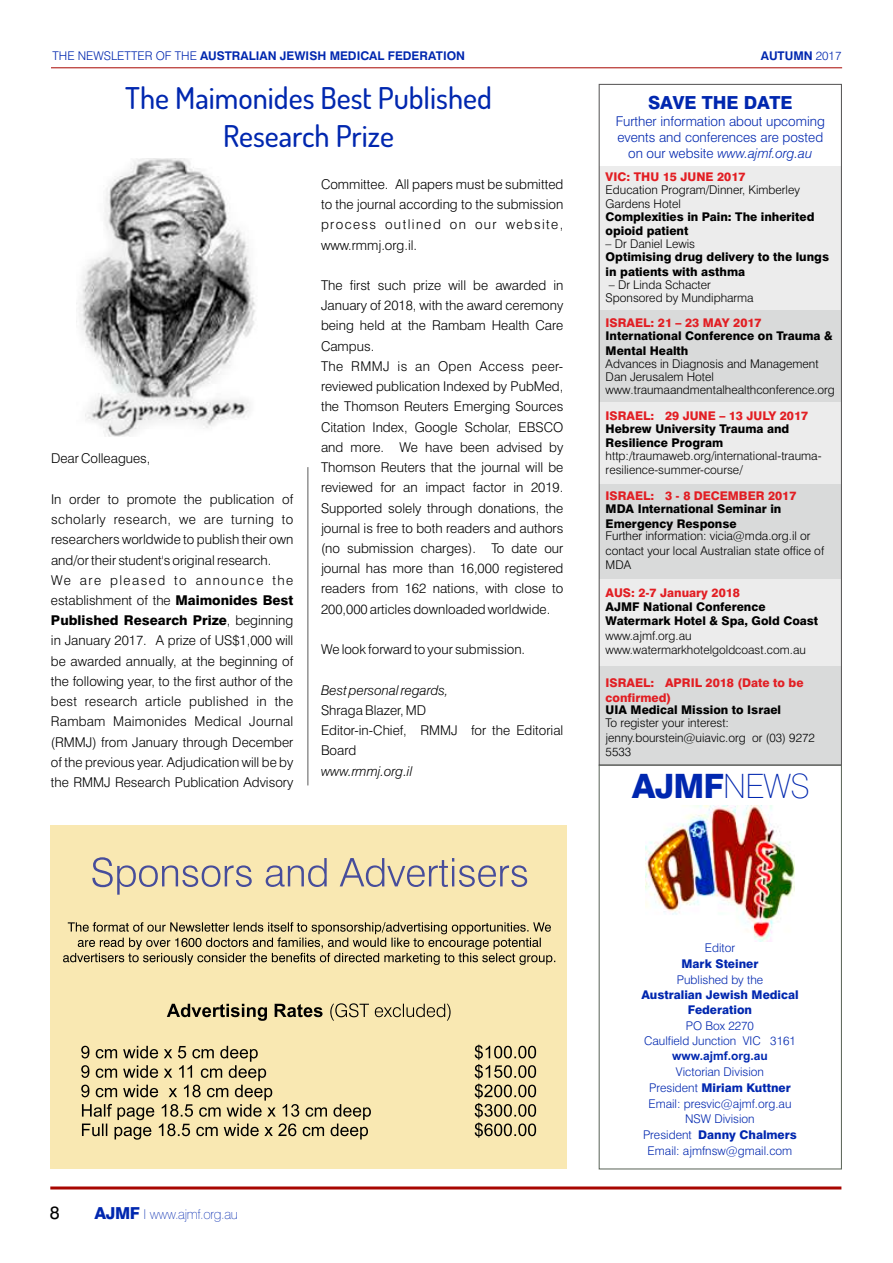
<style>
.page{position:relative;width:893px;height:1263px;background:#fff}
.page>*{position:absolute;margin:0;border:0;box-sizing:border-box;transform-origin:0 0}
.t1{font:800 33.6px "Swiss 721 BT";color:#0027af}
.t2{font:500 30px/38px "Dosis";color:#0027af;text-align:center}
.t3{font:800 18px "Swiss 721 BT";color:#0027af}
.t4{font:18px "Swiss 721 BT";color:#000}
.t5{font:300 13.5px/20.2px "Swiss 721 BT";color:#000}
.t6{font:300 13.5px/16.2px "Swiss 721 BT";color:#0027af;text-align:center}
.t7{font:italic 300 13.5px "Swiss 721 BT";color:#000}
.t8{font:100 13.5px "Swiss 721 BT";letter-spacing:-.025em;color:#0027af}
.t9{font:300 12px/14.4px "Swiss 721 BT";color:#000}
.t10{font:800 12px/14.4px "Swiss 721 BT";color:#000}
.t11{font:300 12px/15.9px "Swiss 721 BT";color:#0027af;text-align:center}
.t12{font:800 12px/14.4px "Swiss 721 BT";color:#e21e23}
.t13{font:700 12px "Swiss 721 BT";color:#0027af}
.t14{font:800 12px/14.4px "Swiss 721 BT";color:#0027af;text-align:center}
.t15{font:700 12px "Arial";color:#0027af}
.s1{font-weight:300}
.s2{font-weight:800}
.s3{font-style:italic}
.s4{font-weight:100}
.s5{font-weight:800;font-size:16.5px}
</style>
<div class="page">
<div style="left:599px;top:665px;width:242px;height:100px;background:#d9dada"></div>
<div style="left:599px;top:370px;width:242px;height:114px;background:#ececec"></div>
<div style="left:599px;top:262px;width:242px;height:140px;background:#d9dada"></div>
<div style="left:599px;top:166px;width:242px;height:143px;background:#ececec"></div>
<div style="left:599px;top:578px;width:242px;height:87px;background:#ececec"></div>
<div style="left:599px;top:484px;width:242px;height:94px;background:#d9dada"></div>
<div style="left:599px;top:764px;width:243px;height:405px;border:1px solid #626b60"></div>
<hr style="left:51px;top:67px;width:791px;height:1px;background:#a80600">
<hr style="left:50px;top:1186px;width:791px;height:3px;background:#a80600">
<img style="left:645px;top:806px;width:150px;height:135px">
<div style="left:50px;top:826px;width:517px;height:343px;background:#f9e8b2"></div>
<svg style="left:92px;top:857px;width:435px;height:38px"></svg>
<svg style="left:81px;top:1046px;width:290px;height:94px"></svg>
<svg style="left:475px;top:1045px;width:61px;height:93px"></svg>
<svg style="left:167px;top:1004px;width:156px;height:17px"></svg>
<svg style="left:330px;top:1003px;width:121px;height:18px"></svg>
<svg style="left:63px;top:922px;width:492px;height:43px"></svg>
<hr style="left:308px;top:467px;width:1px;height:318px;background:#5c5b5b">
<div style="left:599px;top:84px;width:243px;height:682px;border:1px solid #5c5b5b"></div>
<img style="left:76px;top:159px;width:180px;height:278px">
<p class="t13" style="left:52px;top:51px;width:414px"><span class="s1">THE NEWSLETTER OF THE</span> AUSTRALIAN JEWISH MEDICAL FEDERATION</p>
<h2 class="t2" style="left:125px;top:79px;width:368px">The Maimonides Best Published<br>Research Prize</h2>
<p class="t5" style="left:51px;top:450px;width:101px">Dear Colleagues,</p>
<p class="t5" style="left:51px;top:490px;width:244px">In order to promote the publication of scholarly research, we are turning to researchers worldwide to publish their own and/or their student's original research.<br>We are pleased to announce the establishment of the <span class="s2">Maimonides Best Published Research Prize</span>, beginning in January 2017. A prize of US$1,000 will be awarded annually, at the beginning of the following year, to the first author of the best research article published in the Rambam Maimonides Medical Journal (RMMJ) from January through December of the previous year. Adjudication will be by the RMMJ Research Publication Advisory</p>
<p class="t5" style="left:321px;top:175px;width:244px;text-align:justify">Committee. All papers must be submitted to the journal according to the submission process outlined on our website, www.rmmj.org.il.</p>
<p class="t5" style="left:321px;top:276px;width:244px">The first such prize will be awarded in January of 2018, with the award ceremony being held at the Rambam Health Care Campus.<br>The RMMJ is an Open Access peer&shy;reviewed publication Indexed by PubMed, the Thomson Reuters Emerging Sources Citation Index, Google Scholar, EBSCO and more. We have been advised by Thomson Reuters that the journal will be reviewed for an impact factor in 2019.<br>Supported solely through donations, the journal is free to both readers and authors (no submission charges). To date our journal has more than 16,000 registered readers from 162 nations, with close to 200,000 articles downloaded worldwide.</p>
<p class="t5" style="left:321px;top:640px;width:206px">We look forward to your submission.</p>
<p class="t7" style="left:321px;top:684px;width:129px">Best personal regards,</p>
<p class="t5" style="left:321px;top:701px;width:244px">Shraga Blazer, MD<br>Editor-in-Chief, RMMJ for the Editorial<br>Board</p>
<p class="t7" style="left:321px;top:765px;width:93px">www.rmmj.org.il</p>
<p class="t13" style="left:761px;top:51px;width:82px">AUTUMN <span class="s1">2017</span></p>
<h3 class="t3" style="left:648px;top:95px;width:146px">SAVE THE DATE</h3>
<p class="t6" style="left:616px;top:114px;width:211px">Further information about upcoming events and conferences are posted on our website <span class="s3">www.ajmf.org.au</span></p>
<p class="t12" style="left:606px;top:170px;width:141px">VIC: THU 15 JUNE 2017</p>
<p class="t9" style="left:606px;top:183px;width:196px">Education Program/Dinner, Kimberley<br>Gardens Hotel</p>
<p class="t10" style="left:606px;top:211px;width:210px">Complexities in Pain: The inherited opioid patient</p>
<p class="t9" style="left:606px;top:238px;width:91px">– Dr Daniel Lewis</p>
<p class="t10" style="left:606px;top:251px;width:225px">Optimising drug delivery to the lungs in patients with asthma</p>
<p class="t9" style="left:606px;top:279px;width:150px;line-height:12.9px">– Dr Linda Schacter<br>Sponsored by Mundipharma</p>
<p class="t12" style="left:606px;top:317px;width:157px">ISRAEL: 21 – 23 MAY 2017</p>
<p class="t10" style="left:606px;top:330px;width:228px">International Conference on Trauma &amp;<br>Mental Health</p>
<p class="t9" style="left:606px;top:358px;width:231px;line-height:12.9px">Advances in Diagnosis and Management<br>Dan Jerusalem Hotel www.traumaandmentalhealthconference.org</p>
<p class="t12" style="left:606px;top:409px;width:204px">ISRAEL: 29 JUNE – 13 JULY 2017</p>
<p class="t10" style="left:606px;top:422px;width:185px">Hebrew University Trauma and<br>Resilience Program</p>
<p class="t9" style="left:606px;top:450px;width:217px">http:/traumaweb.org/international-trauma&shy;resilience-summer-course/</p>
<p class="t12" style="left:606px;top:490px;width:192px">ISRAEL: 3 - 8 DECEMBER 2017</p>
<p class="t10" style="left:606px;top:503px;width:177px">MDA International Seminar in<br>Emergency Response</p>
<p class="t9" style="left:606px;top:530px;width:220px">Further information: vicia@mda.org.il or contact your local Australian state office of<br>MDA</p>
<p class="t12" style="left:606px;top:586px;width:136px">AUS: 2-7 January 2018</p>
<p class="t10" style="left:606px;top:601px;width:214px">AJMF National Conference<br>Watermark Hotel &amp; Spa, Gold Coast</p>
<p class="t9" style="left:606px;top:629px;width:202px">www.ajmf.org.au www.watermarkhotelgoldcoast.com.au</p>
<p class="t12" style="left:606px;top:677px;width:199px">ISRAEL: APRIL 2018 (Date to be confirmed)</p>
<p class="t10" style="left:606px;top:704px;width:177px">UIA Medical Mission to Israel</p>
<p class="t9" style="left:606px;top:717px;width:211px">To register your interest: jenny.bourstein@uiavic.org or (03) 9272<br>5533</p>
<h1 class="t1" style="left:632px;top:773px;width:179px">AJMF<span class="s4">NEWS</span></h1>
<h3 class="t4" style="left:50px;top:1205px;width:11px">8</h3>
<p class="t8" style="left:95px;top:1208px;width:145px"><span class="s5">AJMF</span> I www.ajmf.org.au</p>
<p class="t11" style="left:705px;top:941px;width:32px">Editor</p>
<p class="t14" style="left:681px;top:957px;width:78px">Mark Steiner</p>
<p class="t11" style="left:677px;top:972px;width:88px">Published by the</p>
<p class="t14" style="left:641px;top:989px;width:159px">Australian Jewish Medical<br>Federation</p>
<p class="t11" style="left:644px;top:1018px;width:153px">PO Box 2270<br>Caulfield Junction VIC 3161</p>
<p class="t15" style="left:672px;top:1052px;width:97px">www.ajmf.org.au</p>
<p class="t11" style="left:643px;top:1065px;width:155px">Victorian Division<br>President <span class="s2">Miriam Kuttner<br></span>Email: presvic@ajmf.org.au<br>NSW Division<br>President <span class="s2">Danny Chalmers<br></span>Email: ajmfnsw@gmail.com</p>
</div>
